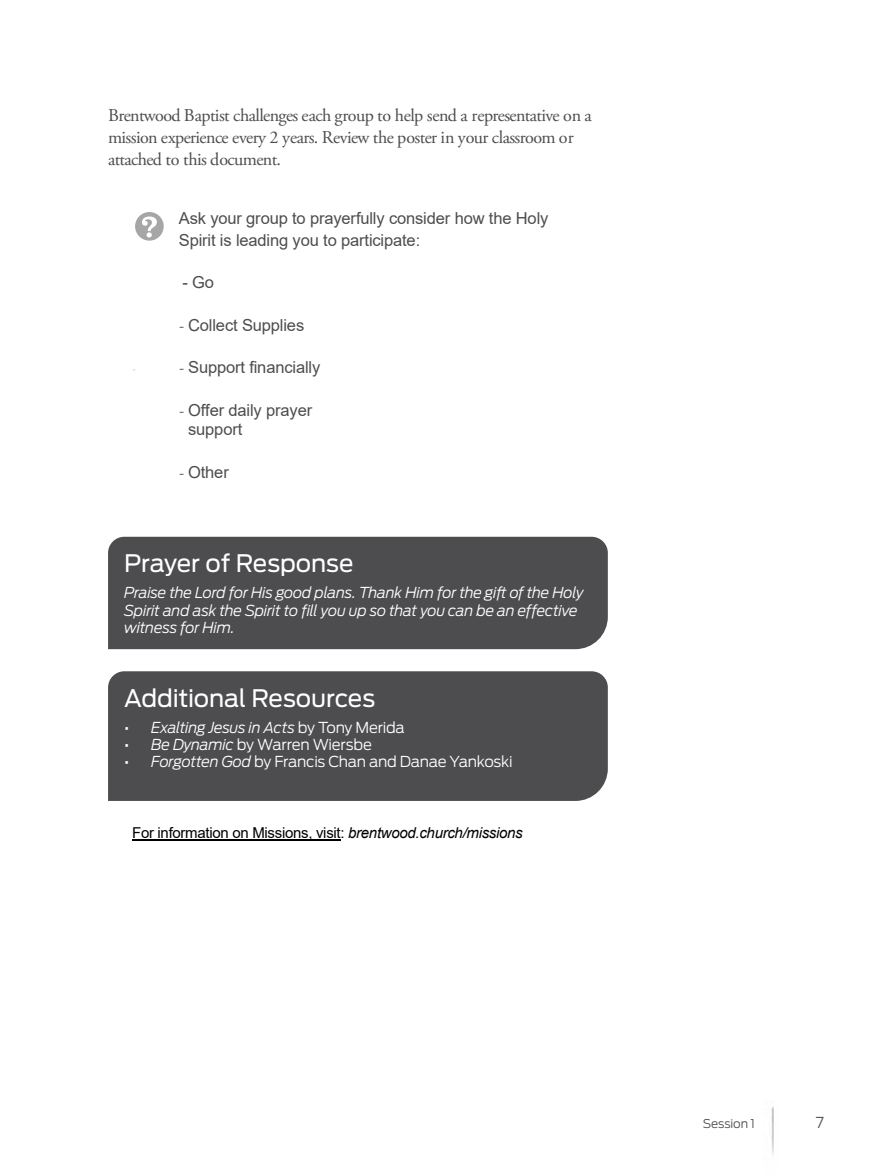
<style>
.page{position:relative;width:878px;height:1175px;background:#fff}
.page>*{position:absolute;margin:0;border:0;box-sizing:border-box;transform-origin:0 0}
.t1{font:24px "Antenna";letter-spacing:-.005em;color:#fff}
.t2{font:18px/21.8px "Adobe Garamond Pro";letter-spacing:-.035em;color:#4d4d4f}
.t3{font:16.5px/21.5px "Arial";letter-spacing:-.01em;color:#4d4d4f}
.t4{font:italic 300 15px/17.2px "Antenna";letter-spacing:-.02em;color:#fff}
.t5{font:300 15px "Antenna";letter-spacing:-.02em;color:#fff}
.t6{font:15px "Arial";letter-spacing:-.02em;color:#000}
.t7{font:300 15px "Antenna";color:#4d4d4f}
.t8{font:300 12px "Antenna";letter-spacing:-.01em;color:#4d4d4f}
.s1{font-family:"Minion Pro"}
.s2{font-weight:400;font-style:normal}
.s3{font-style:normal}
.s4{font-weight:400}
.s5{font-style:italic}
</style>
<div class="page">
<img style="left:771px;top:1107px;width:3px;height:48px">
<svg style="left:135px;top:212px;width:29px;height:29px"></svg>
<div style="left:108px;top:537px;width:500px;height:112px;background:#4d4d4f"></div>
<div style="left:108px;top:671px;width:500px;height:130px;background:#4d4d4f"></div>
<hr style="left:132px;top:839px;width:209px;height:2px;background:#000">
<p class="t2" style="left:108px;top:105px;width:485px">Brentwood Baptist challenges each group to help send a representative on a mission experience every 2 years. Review the poster in your classroom or attached to this document.</p>
<p class="t3" style="left:179px;top:208px;width:371px">Ask your group to prayerfully consider how the Holy<br>Spirit is leading you to participate:</p>
<p class="t3" style="left:182px;top:271px;width:33px">- Go</p>
<p class="t3" style="left:179px;top:314px;width:127px"><span class="s1">-</span> Collect Supplies</p>
<p class="t3" style="left:179px;top:356px;width:143px"><span class="s1">-</span> Support financially</p>
<p class="t3" style="left:188px;top:400px;width:125px;line-height:19.8px;text-indent:-9px"><span class="s1">-</span> Offer daily prayer support</p>
<p class="t3" style="left:179px;top:461px;width:51px"><span class="s1">-</span> Other</p>
<h1 class="t1" style="left:124px;top:549px;width:231px">Prayer of Response</h1>
<p class="t4" style="left:124px;top:584px;width:461px">Praise the Lord for His good plans. Thank Him for the gift of the Holy<br>Spirit and ask the Spirit to fill you up so that you can be an effective witness for Him.</p>
<h1 class="t1" style="left:124px;top:683px;width:252px">Additional Resources</h1>
<p class="t4" style="left:124px;top:718px;width:282px"><span class="s2">•</span> Exalting Jesus in Acts <span class="s3">by Tony Merida</span></p>
<p class="t5" style="left:124px;top:736px;width:249px"><span class="s4">•</span> <span class="s5">Be Dynamic</span> by Warren Wiersbe</p>
<p class="t5" style="left:124px;top:753px;width:390px"><span class="s4">•</span> <span class="s5">Forgotten God</span> by Francis Chan and Danae Yankoski</p>
<p class="t6" style="left:132px;top:822px;width:392px">For information on Missions, visit: <span class="s5">brentwood.church/missions</span></p>
<p class="t8" style="left:703px;top:1116px;width:53px">Session 1</p>
<p class="t7" style="left:815px;top:1113px;width:10px">7</p>
</div>
